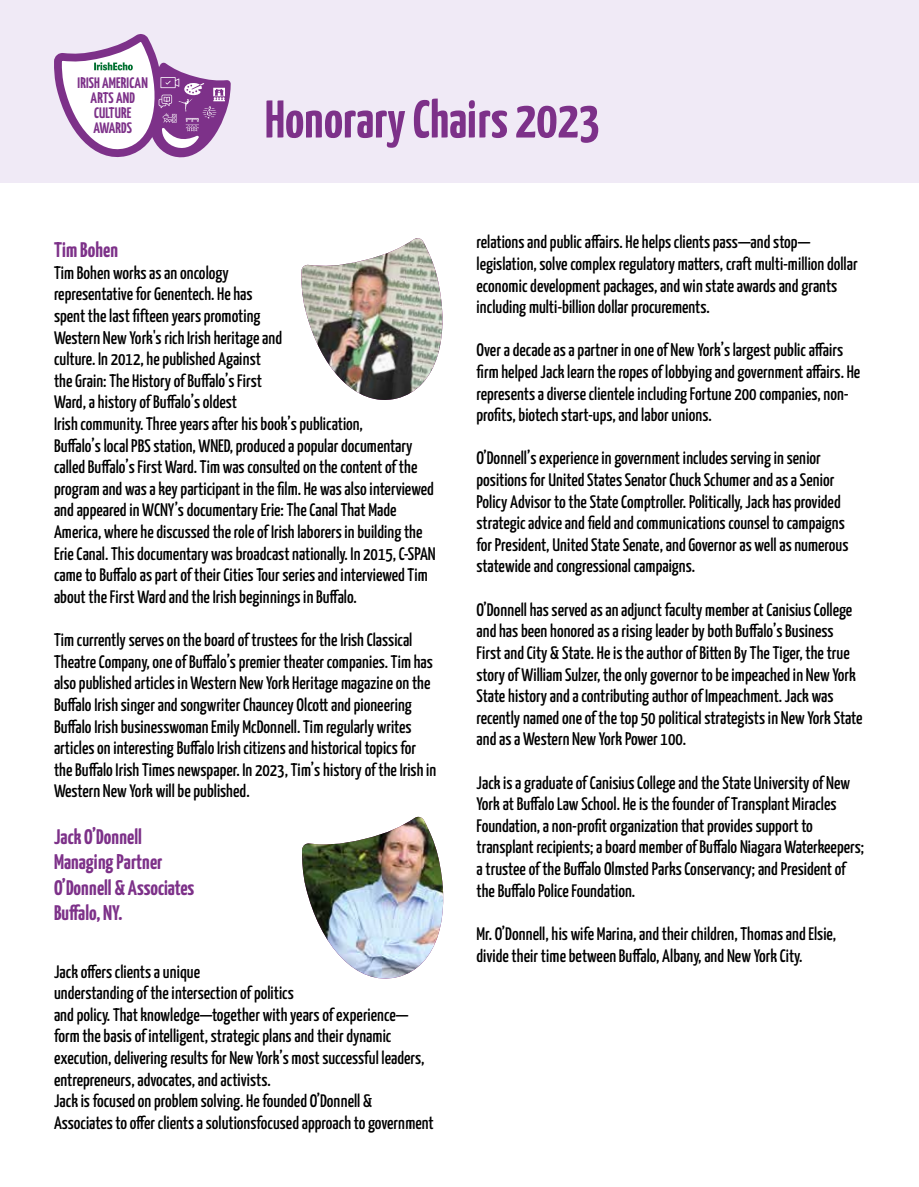
<style>
.page{position:relative;width:919px;height:1187px;background:#fff}
.page>*{position:absolute;margin:0;border:0;box-sizing:border-box;transform-origin:0 0}
.t1{font:200 52.95px "Yanone Kaffeesatz";color:#7d3189}
.t2{font:200 21px/25.2px "Yanone Kaffeesatz";color:#7d3189}
.t3{font:500 18px/21.6px "Yanone Kaffeesatz";color:#000}
.t4{font:200 15.15px/15.1px "Yanone Kaffeesatz";letter-spacing:.01em;color:#7d3189;text-align:center}
</style>
<div class="page">
<div style="left:0;top:0;width:918px;height:183px;background:#f0eaf6"></div>
<svg style="left:54px;top:34px;width:177px;height:124px"></svg>
<img style="left:301px;top:238px;width:142px;height:162px">
<img style="left:302px;top:816px;width:142px;height:163px">
<p class="t4" style="left:78px;top:74px;width:72px">IRISH AMERICAN<br>ARTS AND<br>CULTURE<br>AWARDS</p>
<h1 class="t1" style="left:265px;top:81px;width:336px">Honorary Chairs 2023</h1>
<p class="t2" style="left:54px;top:236px;width:65px">Tim Bohen</p>
<p class="t3" style="left:54px;top:260px;width:383px">Tim Bohen works as an oncology<br>representative for Genentech. He has<br>spent the last fifteen years promoting<br>Western New York's rich Irish heritage and<br>culture. In 2012, he published Against<br>the Grain: The History of Buffalo’s First<br>Ward, a history of Buffalo’s oldest<br>Irish community. Three years after his book’s publication,<br>Buffalo’s local PBS station, WNED, produced a popular documentary called Buffalo’s First Ward. Tim was consulted on the content of the program and was a key participant in the film. He was also interviewed and appeared in WCNY’s documentary Erie: The Canal That Made America, where he discussed the role of Irish laborers in building the Erie Canal. This documentary was broadcast nationally. In 2015, C-SPAN came to Buffalo as part of their Cities Tour series and interviewed Tim about the First Ward and the Irish beginnings in Buffalo.</p>
<p class="t3" style="left:54px;top:628px;width:384px">Tim currently serves on the board of trustees for the Irish Classical Theatre Company, one of Buffalo’s premier theater companies. Tim has also published articles in Western New York Heritage magazine on the Buffalo Irish singer and songwriter Chauncey Olcott and pioneering Buffalo Irish businesswoman Emily McDonnell. Tim regularly writes articles on interesting Buffalo Irish citizens and historical topics for the Buffalo Irish Times newspaper. In 2023, Tim’s history of the Irish in Western New York will be published.</p>
<p class="t2" style="left:54px;top:822px;width:142px">Jack O’Donnell<br>Managing Partner<br>O’Donnell &amp; Associates<br>Buffalo, NY.</p>
<p class="t3" style="left:54px;top:959px;width:381px">Jack offers clients a unique<br>understanding of the intersection of politics<br>and policy. That knowledge—together with years of experience— form the basis of intelligent, strategic plans and their dynamic execution, delivering results for New York’s most successful leaders, entrepreneurs, advocates, and activists.<br>Jack is focused on problem solving. He founded O’Donnell &amp; Associates to offer clients a solutionsfocused approach to government</p>
<p class="t3" style="left:476px;top:230px;width:382px">relations and public affairs. He helps clients pass—and stop— legislation, solve complex regulatory matters, craft multi-million dollar economic development packages, and win state awards and grants including multi-billion dollar procurements.</p>
<p class="t3" style="left:476px;top:338px;width:385px">Over a decade as a partner in one of New York’s largest public affairs firm helped Jack learn the ropes of lobbying and government affairs. He represents a diverse clientele including Fortune 200 companies, non&shy;profits, biotech start-ups, and labor unions.</p>
<p class="t3" style="left:476px;top:446px;width:373px">O’Donnell’s experience in government includes serving in senior positions for United States Senator Chuck Schumer and as a Senior Policy Advisor to the State Comptroller. Politically, Jack has provided strategic advice and field and communications counsel to campaigns for President, United State Senate, and Governor as well as numerous statewide and congressional campaigns.</p>
<p class="t3" style="left:476px;top:597px;width:387px">O’Donnell has served as an adjunct faculty member at Canisius College and has been honored as a rising leader by both Buffalo’s Business First and City &amp; State. He is the author of Bitten By The Tiger, the true story of William Sulzer, the only governor to be impeached in New York State history and a contributing author of Impeachment. Jack was recently named one of the top 50 political strategists in New York State and as a Western New York Power 100.</p>
<p class="t3" style="left:476px;top:770px;width:389px">Jack is a graduate of Canisius College and the State University of New York at Buffalo Law School. He is the founder of Transplant Miracles Foundation, a non-profit organization that provides support to transplant recipients; a board member of Buffalo Niagara Waterkeepers; a trustee of the Buffalo Olmsted Parks Conservancy; and President of the Buffalo Police Foundation.</p>
<p class="t3" style="left:476px;top:921px;width:361px">Mr. O’Donnell, his wife Marina, and their children, Thomas and Elsie, divide their time between Buffalo, Albany, and New York City.</p>
</div>
